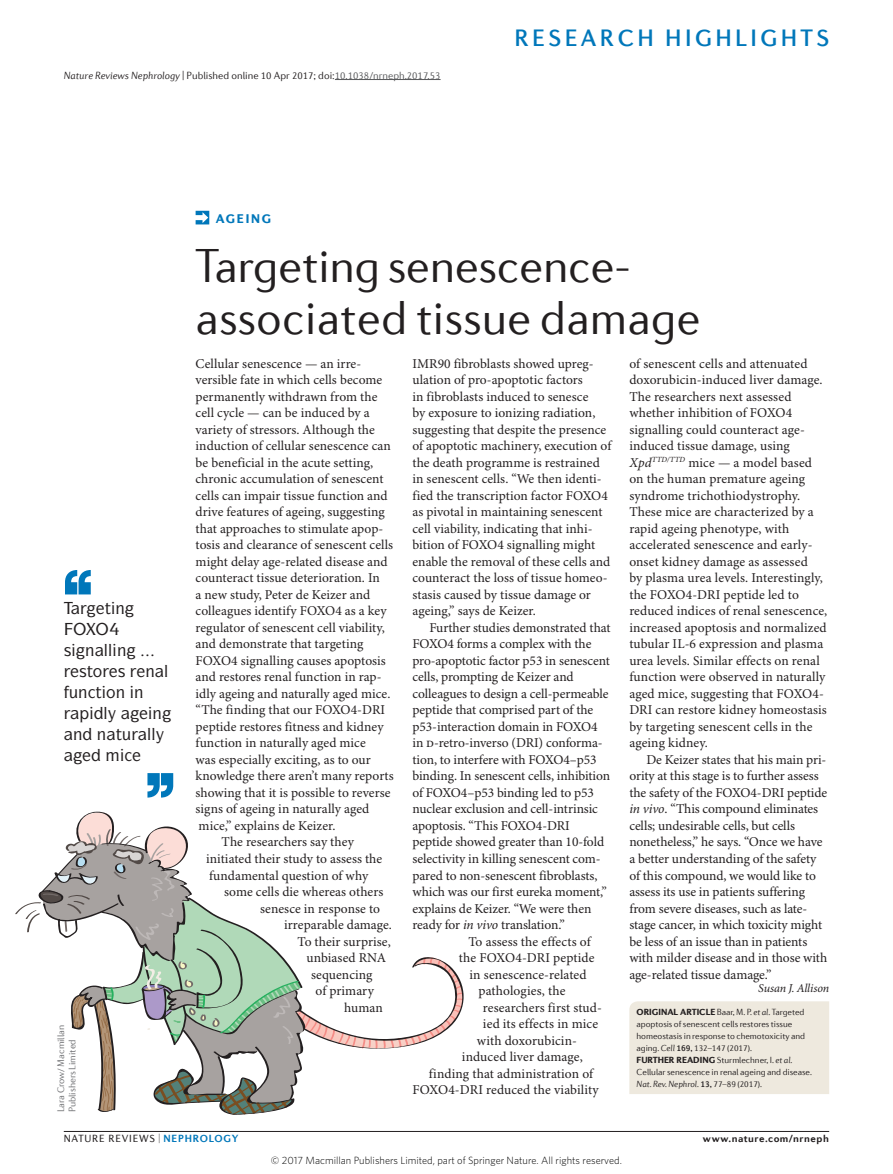
<style>
.page{position:relative;width:893px;height:1174px;background:#fff}
.page>*{position:absolute;margin:0;border:0;box-sizing:border-box;transform-origin:0 0}
.Title_large{font:300 48px/51px "Diverda Sans Com";color:#231f20}
.t1{font:500 24px "Diverda Sans Com";letter-spacing:.14em;color:#0077ba}
.Pull_quote{font:500 16.5px/21px "ITC Symbol Std";color:#231f20}
.Body_text{font:13.5px/16.5px "Minion Pro";color:#231f20}
.Body_first{font:13.5px/16.5px "Minion Pro";letter-spacing:.005em;color:#231f20}
.Strapline{font:900 12.75px "Diverda Sans Com";letter-spacing:.14em;color:#0077ba}
.Author{font:italic 12px "Minion Pro";letter-spacing:-.015em;color:#231f20}
.AOP_line{font:300 10.5px "Diverda Sans Com";color:#231f20}
.t2{font:300 10.5px "Whitney";color:#000}
.t3{font:10.5px "Diverda Sans Com";letter-spacing:.075em;color:#231f20}
.t4{font:700 10.5px "Diverda Sans Com";letter-spacing:.045em;color:#231f20}
.Credit_line{font:300 9.75px/11.2px "Diverda Sans Com";letter-spacing:-.005em;color:#6c6d70}
.Info_box_text{font:300 9px/12px "Diverda Sans Com";letter-spacing:-.005em;color:#231f20}
.s1{font-style:italic}
.s2{color:#57585a}
.s3{font-weight:900}
.s4{font-weight:500}
.s5{font-weight:700;color:#0077ba}
</style>
<div class="page">
<hr style="left:64px;top:1131px;width:765px;height:1px;background:#231f20">
<svg style="left:15px;top:811px;width:449px;height:304px"></svg>
<svg style="left:147px;top:773px;width:26px;height:24px"></svg>
<svg style="left:65px;top:570px;width:26px;height:24px"></svg>
<svg style="left:196px;top:211px;width:13px;height:13px"></svg>
<div style="left:629px;top:1001px;width:200px;height:93px;background:#eee9de"></div>
<hr style="left:335px;top:79px;width:106px;height:1px;background:#57585a">
<p class="AOP_line" style="left:64px;top:69px;width:378px"><span class="s1">Nature Reviews Nephrology</span> | Published online 10 Apr 2017; doi:<span class="s2">10.1038/nrneph.2017.53</span></p>
<h2 class="t1" style="left:514px;top:24px;width:316px">RESEARCH HIGHLIGHTS</h2>
<p class="Pull_quote" style="left:105px;top:597px;width:22px">▼ ■ ✔</p>
<p class="Pull_quote" style="left:64px;top:639px;width:64px">▲ ■●●■</p>
<p class="Pull_quote" style="left:79px;top:660px;width:91px">▲▼□ ▲ ■ ●</p>
<p class="Pull_quote" style="left:69px;top:681px;width:76px;text-align:center">◆■ ▼□■ ■ ●</p>
<p class="Pull_quote" style="left:153px;top:702px;width:11px">■</p>
<p class="Pull_quote" style="left:73px;top:723px;width:84px">■ ■ ▼◆ ●●</p>
<p class="Credit_line" style="left:55px;top:1112px;width:89px;rotate:-90deg">Lara Crow/ Macmillan<br>Publishers Limited</p>
<p class="Strapline" style="left:216px;top:211px;width:57px">AGEING</p>
<p class="Title_large" style="left:196px;top:240px;width:507px">Targeting senescence&shy;associated tissue damage</p>
<p class="Body_first" style="left:196px;top:356px;width:200px">Cellular senescence — an irre&shy;versible fate in which cells become permanently withdrawn from the cell cycle — can be induced by a variety of stressors. Although the induction of cellular senescence can be beneficial in the acute setting, chronic accumulation of senescent cells can impair tissue function and drive features of ageing, suggesting that approaches to stimulate apop&shy;tosis and clearance of senescent cells might delay age-related disease and counteract tissue deterioration. In<br>a new study, Peter de Keizer and colleagues identify FOXO4 as a key regulator of senescent cell viability, and demonstrate that targeting FOXO4 signalling causes apoptosis and restores renal function in rap&shy;idly ageing and naturally aged mice. “The finding that our FOXO4-DRI peptide restores fitness and kidney function in naturally aged mice<br>was especially exciting, as to our knowledge there aren’t many reports showing that it is possible to reverse signs of ageing in naturally aged mice,” explains de Keizer.</p>
<p class="Body_text" style="left:222px;top:834px;width:134px">The researchers say they</p>
<p class="Body_text" style="left:206px;top:851px;width:178px">initiated their study to assess the</p>
<p class="Body_text" style="left:209px;top:867px;width:161px">fundamental question of why</p>
<p class="Body_text" style="left:224px;top:884px;width:161px">some cells die whereas others</p>
<p class="Body_text" style="left:260px;top:900px;width:121px">senesce in response to</p>
<p class="Body_text" style="left:284px;top:917px;width:109px">irreparable damage.</p>
<p class="Body_text" style="left:298px;top:933px;width:95px">To their surprise,</p>
<p class="Body_text" style="left:307px;top:950px;width:81px">unbiased RNA</p>
<p class="Body_text" style="left:311px;top:966px;width:63px">sequencing</p>
<p class="Body_text" style="left:316px;top:983px;width:60px">of primary</p>
<p class="Body_text" style="left:344px;top:999px;width:40px">human</p>
<p class="Body_text" style="left:412px;top:356px;width:200px">IMR90 fibroblasts showed upreg&shy;ulation of pro-apoptotic factors<br>in fibroblasts induced to senesce<br>by exposure to ionizing radiation, suggesting that despite the presence of apoptotic machinery, execution of the death programme is restrained in senescent cells. “We then identi&shy;fied the transcription factor FOXO4 as pivotal in maintaining senescent cell viability, indicating that inhi&shy;bition of FOXO4 signalling might enable the removal of these cells and counteract the loss of tissue homeo&shy;stasis caused by tissue damage or ageing,” says de Keizer.</p>
<p class="Body_text" style="left:412px;top:620px;width:200px;text-indent:17px">Further studies demonstrated that FOXO4 forms a complex with the pro-apoptotic factor p53 in senescent cells, prompting de Keizer and colleagues to design a cell-permeable peptide that comprised part of the p53-interaction domain in FOXO4 in d-retro-inverso (DRI) conforma&shy;tion, to interfere with FOXO4–p53 binding. In senescent cells, inhibition of FOXO4–p53 binding led to p53 nuclear exclusion and cell-intrinsic apoptosis. “This FOXO4-DRI peptide showed greater than 10-fold selectivity in killing senescent com&shy;pared to non-senescent fibroblasts, which was our first eureka moment,” explains de Keizer. “We were then ready for <span class="s1">in vivo</span> translation.”</p>
<p class="Body_text" style="left:468px;top:933px;width:124px">To assess the effects of</p>
<p class="Body_text" style="left:459px;top:950px;width:137px">the FOXO4-DRI peptide</p>
<p class="Body_text" style="left:469px;top:966px;width:119px">in senescence-related</p>
<p class="Body_text" style="left:478px;top:983px;width:88px">pathologies, the</p>
<p class="Body_text" style="left:483px;top:999px;width:120px">researchers first stud-</p>
<p class="Body_text" style="left:483px;top:1016px;width:117px">ied its effects in mice</p>
<p class="Body_text" style="left:477px;top:1032px;width:102px">with doxorubicin-</p>
<p class="Body_text" style="left:462px;top:1049px;width:122px">induced liver damage,</p>
<p class="Body_text" style="left:429px;top:1065px;width:166px">finding that administration of</p>
<p class="Body_text" style="left:412px;top:1082px;width:188px">FOXO4-DRI reduced the viability</p>
<p class="Body_text" style="left:629px;top:356px;width:200px">of senescent cells and attenuated doxorubicin-induced liver damage.<br>The researchers next assessed whether inhibition of FOXO4 signalling could counteract age&shy;induced tissue damage, using<br><span class="s1">Xpd</span><sup>TTD/TTD</sup> mice — a model based on the human premature ageing syndrome trichothiodystrophy.<br>These mice are characterized by a rapid ageing phenotype, with accelerated senescence and early&shy;onset kidney damage as assessed<br>by plasma urea levels. Interestingly, the FOXO4-DRI peptide led to reduced indices of renal senescence, increased apoptosis and normalized tubular IL-6 expression and plasma urea levels. Similar effects on renal function were observed in naturally aged mice, suggesting that FOXO4-<br>DRI can restore kidney homeostasis by targeting senescent cells in the ageing kidney.</p>
<p class="Body_text" style="left:629px;top:752px;width:199px;text-indent:17px">De Keizer states that his main pri&shy;ority at this stage is to further assess the safety of the FOXO4-DRI peptide <span class="s1">in vivo</span>. “This compound eliminates cells; undesirable cells, but cells nonetheless,” he says. “Once we have a better understanding of the safety of this compound, we would like to assess its use in patients suffering from severe diseases, such as late&shy;stage cancer, in which toxicity might be less of an issue than in patients with milder disease and in those with age-related tissue damage.”</p>
<p class="Author" style="left:758px;top:981px;width:72px">Susan J. Allison</p>
<p class="Info_box_text" style="left:637px;top:1005px;width:170px"><span class="s3">ORIGINAL ARTICLE</span> Baar, M. P. <span class="s1">et al</span>. Targeted apoptosis of senescent cells restores tissue homeostasis in response to chemotoxicity and aging. <span class="s1">Cell</span> <span class="s4">169,</span> 132–147 (2017).</p>
<p class="Info_box_text" style="left:637px;top:1053px;width:177px"><span class="s3">FURTHER READING</span> Sturmlechner, I. <span class="s1">et al</span>.<br>Cellular senescence in renal ageing and disease.<br><span class="s1">Nat. Rev. Nephrol.</span> <span class="s4">13,</span> 77–89 (2017).</p>
<p class="t3" style="left:64px;top:1132px;width:176px">NATURE REVIEWS | <span class="s5">NEPHROLOGY</span></p>
<p class="t4" style="left:703px;top:1132px;width:127px">www.nature.com/nrneph</p>
<p class="t2" style="left:271px;top:1153px;width:352px">© 2017 Macmillan Publishers Limited, part of Springer Nature. All rights reserved.</p>
</div>
